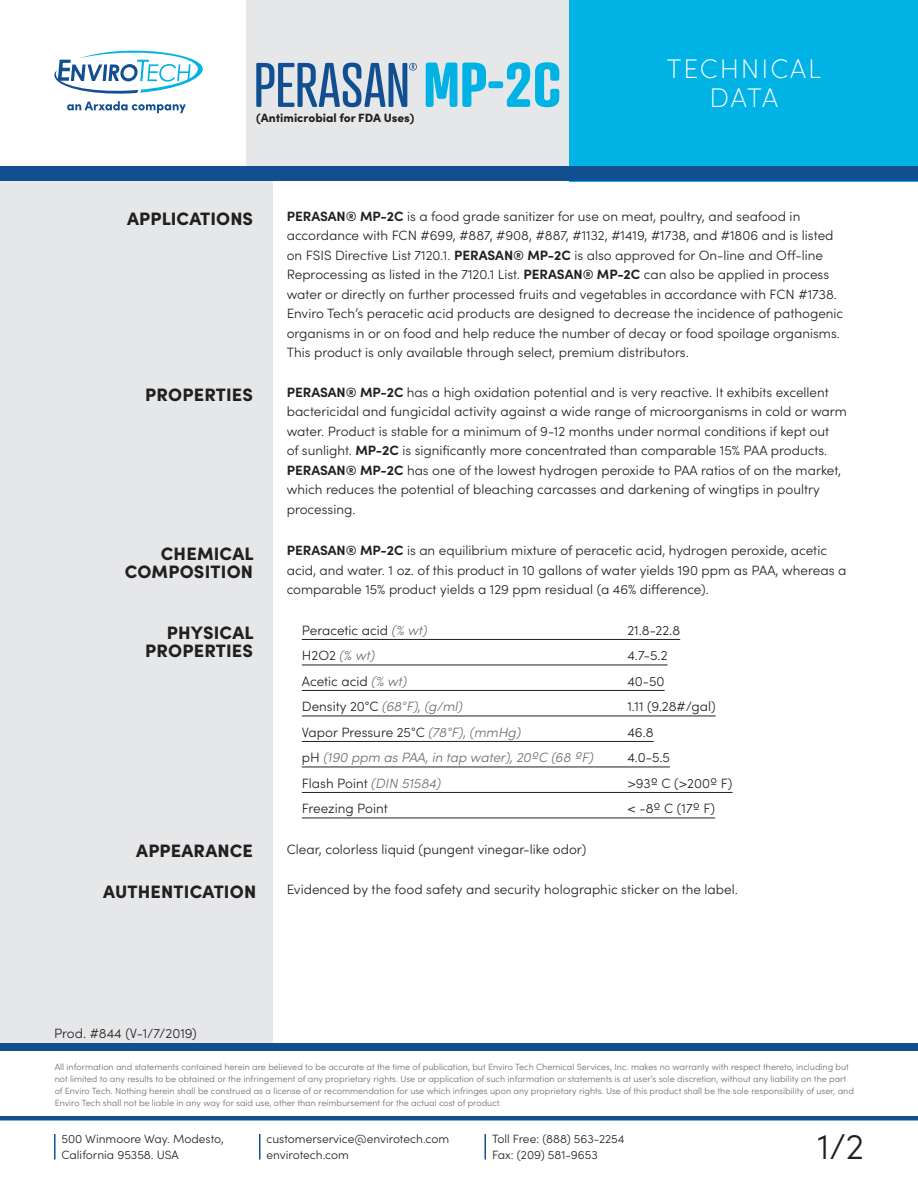
<style>
.page{position:relative;width:918px;height:1188px;background:#fff}
.page>*{position:absolute;margin:0;border:0;box-sizing:border-box;transform-origin:0 0}
.t1{font:300 36px "Sofia Pro";color:#231f20}
.t2{font:200 27px/28.5px "Sofia Pro";letter-spacing:.07em;color:#fff;text-align:center}
.t3{font:900 18px/18px "Sofia Pro";letter-spacing:.01em;color:#231f20;text-align:right}
.t4{font:300 13.5px/19.5px "Sofia Pro";color:#231f20}
.t5{font:italic 300 13.5px "Sofia Pro";color:#6c6d70}
.t6{font:300 12px/16.5px "Sofia Pro";color:#231f20}
.t7{font:900 12px "Sofia Pro";color:#231f20}
.t8{font:300 9px/12px "Sofia Pro";color:#6c6d70}
.s1{font-weight:700}
.s2{font-style:italic;color:#6c6d70}
.s3{font-style:normal;color:#231f20}
</style>
<div class="page">
<hr style="left:54px;top:1134px;width:2px;height:26px;background:#124f90">
<hr style="left:259px;top:1134px;width:2px;height:26px;background:#124f90">
<hr style="left:484px;top:1134px;width:2px;height:26px;background:#124f90">
<hr style="left:0;top:1116px;width:918px;height:4px;background:#124f90">
<div style="left:246px;top:0;width:323px;height:176px;background:#e6e7e9"></div>
<div style="left:0;top:174px;width:273px;height:869px;background:#e6e7e9"></div>
<div style="left:569px;top:0;width:349px;height:181px;background:#00b3e4"></div>
<div style="left:0;top:166px;width:918px;height:15px;background:#124f90"></div>
<div style="left:0;top:1043px;width:918px;height:7px;background:#124f90"></div>
<hr style="left:302px;top:639px;width:378px;height:1px;background:#231f20">
<hr style="left:302px;top:665px;width:366px;height:1px;background:#231f20">
<hr style="left:302px;top:690px;width:363px;height:1px;background:#231f20">
<hr style="left:302px;top:716px;width:414px;height:1px;background:#231f20">
<hr style="left:302px;top:741px;width:352px;height:1px;background:#231f20">
<hr style="left:302px;top:767px;width:368px;height:1px;background:#231f20">
<hr style="left:302px;top:792px;width:431px;height:1px;background:#231f20">
<hr style="left:302px;top:818px;width:413px;height:1px;background:#231f20">
<svg style="left:67px;top:101px;width:119px;height:12px"></svg>
<svg style="left:54px;top:50px;width:149px;height:44px"></svg>
<svg style="left:256px;top:63px;width:161px;height:44px"></svg>
<svg style="left:426px;top:62px;width:133px;height:45px"></svg>
<p class="t7" style="left:256px;top:108px;width:159px">(Antimicrobial for FDA Uses)</p>
<h2 class="t2" style="left:667px;top:53px;width:156px">TECHNICAL<br>DATA</h2>
<h3 class="t3" style="left:127px;top:208px;width:127px">APPLICATIONS</h3>
<p class="t4" style="left:287px;top:206px;width:558px"><span class="s1">PERASAN® MP-2C</span> is a food grade sanitizer for use on meat, poultry, and seafood in accordance with FCN #699, #887, #908, #887, #1132, #1419, #1738, and #1806 and is listed on FSIS Directive List 7120.1. <span class="s1">PERASAN® MP-2C</span> is also approved for On-line and Off-line Reprocessing as listed in the 7120.1 List. <span class="s1">PERASAN® MP-2C</span> can also be applied in process water or directly on further processed fruits and vegetables in accordance with FCN #1738.<br>Enviro Tech’s peracetic acid products are designed to decrease the incidence of pathogenic organisms in or on food and help reduce the number of decay or food spoilage organisms.<br>This product is only available through select, premium distributors.</p>
<h3 class="t3" style="left:145px;top:384px;width:109px">PROPERTIES</h3>
<p class="t4" style="left:287px;top:382px;width:562px"><span class="s1">PERASAN® MP-2C</span> has a high oxidation potential and is very reactive. It exhibits excellent bactericidal and fungicidal activity against a wide range of microorganisms in cold or warm water. Product is stable for a minimum of 9-12 months under normal conditions if kept out<br>of sunlight. <span class="s1">MP-2C</span> is significantly more concentrated than comparable 15% PAA products.<br><span class="s1">PERASAN® MP-2C</span> has one of the lowest hydrogen peroxide to PAA ratios of on the market, which reduces the potential of bleaching carcasses and darkening of wingtips in poultry processing.</p>
<h3 class="t3" style="left:125px;top:543px;width:130px">CHEMICAL<br>COMPOSITION</h3>
<p class="t4" style="left:287px;top:540px;width:561px"><span class="s1">PERASAN® MP-2C</span> is an equilibrium mixture of peracetic acid, hydrogen peroxide, acetic acid, and water. 1 oz. of this product in 10 gallons of water yields 190 ppm as PAA, whereas a comparable 15% product yields a 129 ppm residual (a 46% difference).</p>
<h3 class="t3" style="left:145px;top:622px;width:110px">PHYSICAL<br>PROPERTIES</h3>
<p class="t4" style="left:302px;top:620px;width:127px">Peracetic acid <span class="s2">(% wt)</span></p>
<p class="t4" style="left:627px;top:620px;width:54px">21.8-22.8</p>
<p class="t5" style="left:302px;top:646px;width:75px"><span class="s3">H2O2</span> (% wt)</p>
<p class="t4" style="left:627px;top:645px;width:42px">4.7-5.2</p>
<p class="t4" style="left:302px;top:671px;width:107px">Acetic acid <span class="s2">(% wt)</span></p>
<p class="t4" style="left:627px;top:671px;width:39px">40-50</p>
<p class="t5" style="left:302px;top:697px;width:162px"><span class="s3">Density 20°C</span> (68°F), (g/ml)</p>
<p class="t4" style="left:627px;top:696px;width:90px">1.11 (9.28#/gal)</p>
<p class="t4" style="left:302px;top:722px;width:221px">Vapor Pressure 25°C <span class="s2">(78°F), (mmHg)</span></p>
<p class="t4" style="left:627px;top:722px;width:28px">46.8</p>
<p class="t5" style="left:302px;top:748px;width:293px"><span class="s3">pH</span> (190 ppm as PAA, in tap water), 20ºC (68 ºF)</p>
<p class="t4" style="left:627px;top:747px;width:44px">4.0-5.5</p>
<p class="t4" style="left:302px;top:773px;width:141px">Flash Point <span class="s2">(DIN 51584)</span></p>
<p class="t4" style="left:627px;top:773px;width:107px">&gt;93º C (&gt;200º F)</p>
<p class="t4" style="left:302px;top:798px;width:87px">Freezing Point</p>
<p class="t4" style="left:627px;top:798px;width:89px">&lt; -8º C (17º F)</p>
<h3 class="t3" style="left:136px;top:840px;width:118px">APPEARANCE</h3>
<p class="t4" style="left:287px;top:838px;width:301px">Clear, colorless liquid (pungent vinegar-like odor)</p>
<p class="t4" style="left:287px;top:879px;width:453px">Evidenced by the food safety and security holographic sticker on the label.</p>
<h3 class="t3" style="left:103px;top:881px;width:155px">AUTHENTICATION</h3>
<p class="t4" style="left:54px;top:1023px;width:144px">Prod. #844 (V-1/7/2019)</p>
<p class="t8" style="left:55px;top:1061px;width:801px">All information and statements contained herein are believed to be accurate at the time of publication, but Enviro Tech Chemical Services, Inc. makes no warranty with respect thereto, including but not limited to any results to be obtained or the infringement of any proprietary rights. Use or application of such information or statements is at user’s sole discretion, without any liability on the part of Enviro Tech. Nothing herein shall be construed as a license of or recommendation for use which infringes upon any proprietary rights. Use of this product shall be the sole responsibility of user, and Enviro Tech shall not be liable in any way for said use, other than reimbursement for the actual cost of product.</p>
<p class="t6" style="left:62px;top:1130px;width:164px">500 Winmoore Way. Modesto,<br>California 95358. USA</p>
<p class="t6" style="left:266px;top:1130px;width:184px">customerservice@envirotech.com envirotech.com</p>
<p class="t6" style="left:492px;top:1130px;width:134px">Toll Free: (888) 563-2254<br>Fax: (209) 581-9653</p>
<h1 class="t1" style="left:817px;top:1120px;width:48px">1/2</h1>
</div>
